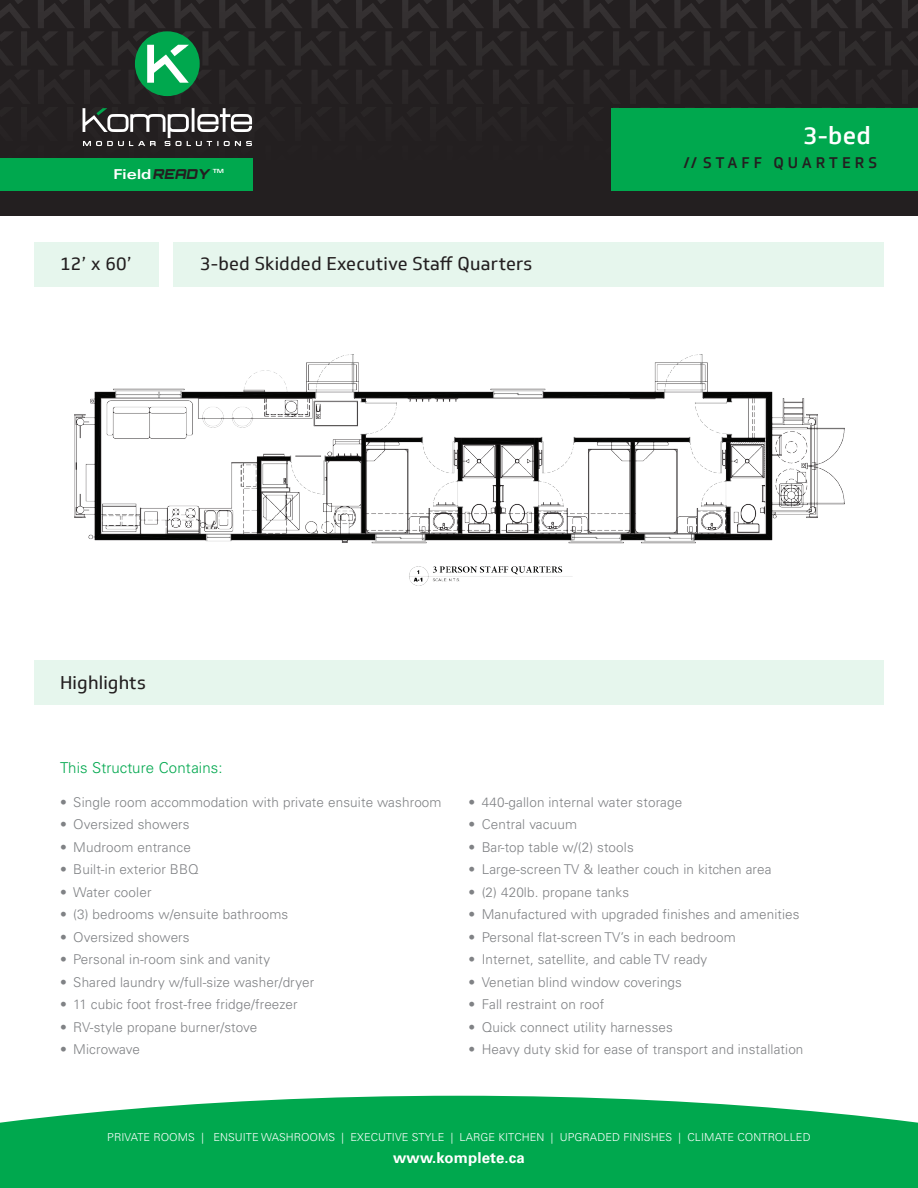
<style>
.page{position:relative;width:918px;height:1188px;background:#fff}
.page>*{position:absolute;margin:0;border:0;box-sizing:border-box;transform-origin:0 0}
.t1{font:500 24px "Soleto";color:#fff}
.t2{font:18px "Soleto";letter-spacing:.01em;color:#231f20}
.t3{font:300 15px "Univers LT Std";letter-spacing:.01em;color:#00a84e}
.t4{font:500 15px "Soleto";letter-spacing:.26em;color:#231f20}
.t5{font:700 15px "Univers LT Std";letter-spacing:.01em;color:#fff}
.t6{font:700 expanded 13.65px "Univers LT Std";letter-spacing:.01em;color:#fff}
.t7{font:300 13.5px "Univers LT Std";letter-spacing:.01em;color:#808285}
.t8{font:300 10.95px "Univers LT Std";letter-spacing:.01em;color:#fff}
.t9{font:700 expanded 5.7px "Univers LT Std";color:#fff}
.s1{font-family:"Orbitron";font-weight:900;font-style:italic;font-stretch:normal;font-size:13.8px;color:#231f20}
</style>
<div class="page">
<div style="left:0;top:0;width:918px;height:215px;background:#231f20"></div>
<svg style="left:0;top:0;width:777px;height:132px"></svg>
<div style="left:0;top:158px;width:252px;height:33px;background:#00a84e"></div>
<div style="left:34px;top:661px;width:850px;height:44px;background:#e6f6ed"></div>
<svg style="left:83px;top:108px;width:169px;height:38px"></svg>
<div style="left:135px;top:31px;width:65px;height:65px;background:#00a84e;border-radius:50%"></div>
<svg style="left:147px;top:45px;width:42px;height:38px"></svg>
<div style="left:611px;top:108px;width:307px;height:83px;background:#00a84e"></div>
<img style="left:74px;top:354px;width:771px;height:232px">
<svg style="left:0;top:1096px;width:918px;height:92px;background:#17b05e"></svg>
<div style="left:173px;top:242px;width:711px;height:44px;background:#e6f6ed"></div>
<div style="left:34px;top:242px;width:124px;height:44px;background:#e6f6ed"></div>
<p class="t6" style="left:113px;top:167px;width:100px">Field<span class="s1">READY</span></p>
<p class="t9" style="left:213px;top:168px;width:13px">TM</p>
<h2 class="t2" style="left:60px;top:253px;width:73px">12’ x 60’</h2>
<h2 class="t2" style="left:200px;top:253px;width:334px">3-bed Skidded Executive Staff Quarters</h2>
<h1 class="t1" style="left:804px;top:121px;width:69px">3-bed</h1>
<p class="t4" style="left:683px;top:154px;width:195px">// STAFF QUARTERS</p>
<h2 class="t2" style="left:60px;top:672px;width:87px">Highlights</h2>
<p class="t3" style="left:60px;top:758px;width:164px">This Structure Contains:</p>
<p class="t7" style="left:60px;top:794px;width:383px">• Single room accommodation with private ensuite washroom</p>
<p class="t7" style="left:60px;top:816px;width:131px">• Oversized showers</p>
<p class="t7" style="left:60px;top:839px;width:132px">• Mudroom entrance</p>
<p class="t7" style="left:60px;top:861px;width:140px">• Built-in exterior BBQ</p>
<p class="t7" style="left:60px;top:884px;width:93px">• Water cooler</p>
<p class="t7" style="left:60px;top:906px;width:230px">• (3) bedrooms w/ensuite bathrooms</p>
<p class="t7" style="left:60px;top:929px;width:131px">• Oversized showers</p>
<p class="t7" style="left:60px;top:951px;width:212px">• Personal in-room sink and vanity</p>
<p class="t7" style="left:60px;top:974px;width:256px">• Shared laundry w/full-size washer/dryer</p>
<p class="t7" style="left:60px;top:996px;width:239px">• 11 cubic foot frost-free fridge/freezer</p>
<p class="t7" style="left:60px;top:1019px;width:199px">• RV-style propane burner/stove</p>
<p class="t7" style="left:60px;top:1041px;width:82px">• Microwave</p>
<p class="t7" style="left:469px;top:794px;width:215px">• 440-gallon internal water storage</p>
<p class="t7" style="left:469px;top:816px;width:110px">• Central vacuum</p>
<p class="t7" style="left:469px;top:839px;width:167px">• Bar-top table w/(2) stools</p>
<p class="t7" style="left:469px;top:861px;width:305px">• Large-screen TV &amp; leather couch in kitchen area</p>
<p class="t7" style="left:469px;top:884px;width:162px">• (2) 420lb. propane tanks</p>
<p class="t7" style="left:469px;top:906px;width:333px">• Manufactured with upgraded finishes and amenities</p>
<p class="t7" style="left:469px;top:929px;width:269px">• Personal flat-screen TV’s in each bedroom</p>
<p class="t7" style="left:469px;top:951px;width:240px">• Internet, satellite, and cable TV ready</p>
<p class="t7" style="left:469px;top:974px;width:215px">• Venetian blind window coverings</p>
<p class="t7" style="left:469px;top:996px;width:137px">• Fall restraint on roof</p>
<p class="t7" style="left:469px;top:1019px;width:206px">• Quick connect utility harnesses</p>
<p class="t7" style="left:469px;top:1041px;width:336px">• Heavy duty skid for ease of transport and installation</p>
<p class="t8" style="left:107px;top:1131px;width:705px">PRIVATE ROOMS | ENSUITE WASHROOMS | EXECUTIVE STYLE | LARGE KITCHEN | UPGRADED FINISHES | CLIMATE CONTROLLED</p>
<p class="t5" style="left:393px;top:1149px;width:133px">www.komplete.ca</p>
</div>
